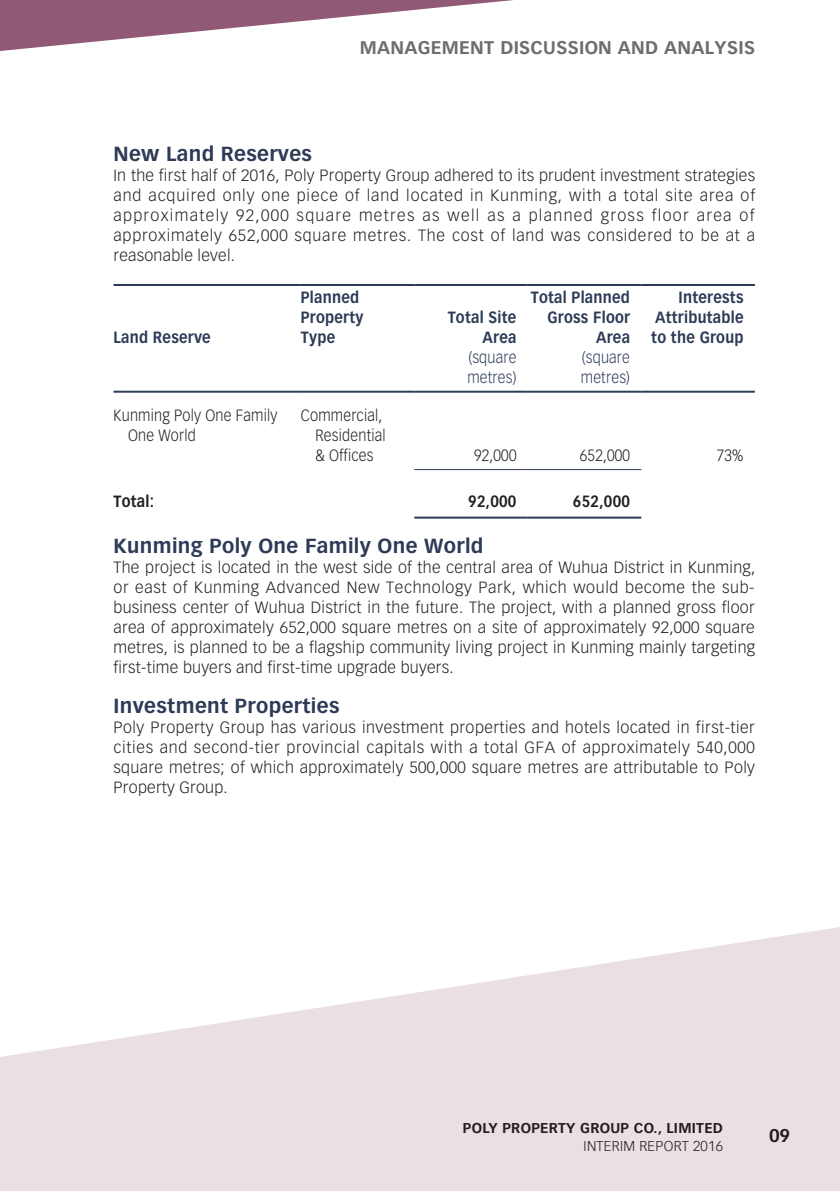
<style>
.page{position:relative;width:840px;height:1191px;background:#fff}
.page>*{position:absolute;margin:0;border:0;box-sizing:border-box;transform-origin:0 0}
._02_H2{font:700 20px "Vectora LT Std";letter-spacing:.02em;color:#2d3b57}
.t1{font:700 18px "Vectora LT Std";letter-spacing:.02em;color:#6c6d70}
.t2{font:700 18px "Vectora LT Std";color:#231f20}
._00_txt{font:300 16px/20px "Vectora LT Std";letter-spacing:.015em;color:#231f20;text-align:justify}
._50_Table_txt{font:700 16px "Vectora LT Std";letter-spacing:.02em;color:#2d3b57;scale:.9 1}
._50_Table_txt-2{font:300 16px "Vectora LT Std";letter-spacing:.015em;color:#231f20;scale:.9 1}
._50_Table_txt-3{font:300 16px "Vectora LT Std";letter-spacing:.015em;color:#2d3b57;scale:.9 1}
._50_Table_txt-4{font:700 16px "Vectora LT Std";letter-spacing:.02em;color:#231f20;scale:.9 1}
.t3{font:700 14px "Vectora LT Std";letter-spacing:.02em;color:#231f20}
.t4{font:300 14px "Vectora LT Std";letter-spacing:.02em;color:#231f20}
</style>
<div class="page">
<svg style="left:0;top:927px;width:839px;height:264px;fill:#eae0e2"></svg>
<svg style="left:0;top:0;width:514px;height:51px"></svg>
<hr style="left:113px;top:284px;width:187px;height:2px;background:#2d3b57">
<hr style="left:300px;top:284px;width:114px;height:2px;background:#2d3b57">
<hr style="left:414px;top:284px;width:113px;height:2px;background:#2d3b57">
<hr style="left:527px;top:284px;width:114px;height:2px;background:#2d3b57">
<hr style="left:641px;top:284px;width:113px;height:2px;background:#2d3b57">
<hr style="left:113px;top:391px;width:187px;height:2px;background:#2d3b57">
<hr style="left:300px;top:391px;width:114px;height:2px;background:#2d3b57">
<hr style="left:414px;top:391px;width:113px;height:2px;background:#2d3b57">
<hr style="left:527px;top:391px;width:114px;height:2px;background:#2d3b57">
<hr style="left:641px;top:391px;width:113px;height:2px;background:#2d3b57">
<hr style="left:414px;top:469px;width:113px;height:1px;background:#2d3b57">
<hr style="left:527px;top:469px;width:114px;height:1px;background:#2d3b57">
<hr style="left:414px;top:516px;width:113px;height:2px;background:#2d3b57">
<hr style="left:527px;top:516px;width:114px;height:2px;background:#2d3b57">
<p class="t1" style="left:360px;top:37px;width:396px">MANAGEMENT DISCUSSION AND ANALYSIS</p>
<p class="_02_H2" style="left:113px;top:142px;width:200px">New Land Reserves</p>
<p class="_00_txt" style="left:113px;top:166px;width:642px">In the first half of 2016, Poly Property Group adhered to its prudent investment strategies and acquired only one piece of land located in Kunming, with a total site area of approximately 92,000 square metres as well as a planned gross floor area of approximately 652,000 square metres. The cost of land was considered to be at a reasonable level.</p>
<p class="_50_Table_txt" style="left:113px;top:328px;width:110px">Land Reserve</p>
<p class="_50_Table_txt-2" style="left:113px;top:406px;width:183px">Kunming Poly One Family</p>
<p class="_50_Table_txt-2" style="left:128px;top:426px;width:77px">One World</p>
<p class="_50_Table_txt" style="left:300px;top:288px;width:66px">Planned</p>
<p class="_50_Table_txt" style="left:300px;top:308px;width:71px">Property</p>
<p class="_50_Table_txt" style="left:300px;top:328px;width:40px">Type</p>
<p class="_50_Table_txt" style="left:447px;top:308px;width:78px">Total Site</p>
<p class="_50_Table_txt" style="left:482px;top:328px;width:39px">Area</p>
<p class="_50_Table_txt-3" style="left:468px;top:348px;width:55px">(square</p>
<p class="_50_Table_txt-3" style="left:467px;top:368px;width:56px">metres)</p>
<p class="_50_Table_txt" style="left:530px;top:288px;width:112px">Total Planned</p>
<p class="_50_Table_txt" style="left:547px;top:308px;width:93px">Gross Floor</p>
<p class="_50_Table_txt" style="left:595px;top:328px;width:39px">Area</p>
<p class="_50_Table_txt-3" style="left:581px;top:348px;width:55px">(square</p>
<p class="_50_Table_txt-3" style="left:580px;top:368px;width:56px">metres)</p>
<p class="_50_Table_txt" style="left:678px;top:288px;width:74px">Interests</p>
<p class="_50_Table_txt" style="left:654px;top:308px;width:100px">Attributable</p>
<p class="_50_Table_txt" style="left:651px;top:328px;width:104px">to the Group</p>
<p class="_50_Table_txt-2" style="left:300px;top:406px;width:92px">Commercial,</p>
<p class="_50_Table_txt-2" style="left:315px;top:426px;width:80px">Residential</p>
<p class="_50_Table_txt-2" style="left:315px;top:446px;width:66px">&amp; Offices</p>
<p class="_50_Table_txt-2" style="left:474px;top:446px;width:49px">92,000</p>
<p class="_50_Table_txt-2" style="left:579px;top:446px;width:57px">652,000</p>
<p class="_50_Table_txt-2" style="left:716px;top:446px;width:31px">73%</p>
<p class="_50_Table_txt-4" style="left:113px;top:492px;width:47px">Total:</p>
<p class="_50_Table_txt-4" style="left:468px;top:492px;width:55px">92,000</p>
<p class="_50_Table_txt-4" style="left:572px;top:492px;width:65px">652,000</p>
<p class="_02_H2" style="left:113px;top:534px;width:371px">Kunming Poly One Family One World</p>
<p class="_00_txt" style="left:113px;top:558px;width:643px">The project is located in the west side of the central area of Wuhua District in Kunming, or east of Kunming Advanced New Technology Park, which would become the sub&shy;business center of Wuhua District in the future. The project, with a planned gross floor area of approximately 652,000 square metres on a site of approximately 92,000 square metres, is planned to be a flagship community living project in Kunming mainly targeting first-time buyers and first-time upgrade buyers.</p>
<p class="_02_H2" style="left:113px;top:694px;width:227px">Investment Properties</p>
<p class="_00_txt" style="left:113px;top:718px;width:642px">Poly Property Group has various investment properties and hotels located in first-tier cities and second-tier provincial capitals with a total GFA of approximately 540,000 square metres; of which approximately 500,000 square metres are attributable to Poly Property Group.</p>
<p class="t3" style="left:462px;top:1119px;width:261px">POLY PROPERTY GROUP CO., LIMITED</p>
<p class="t4" style="left:583px;top:1138px;width:141px">INTERIM REPORT 2016</p>
<p class="t2" style="left:768px;top:1124px;width:23px">09</p>
</div>
